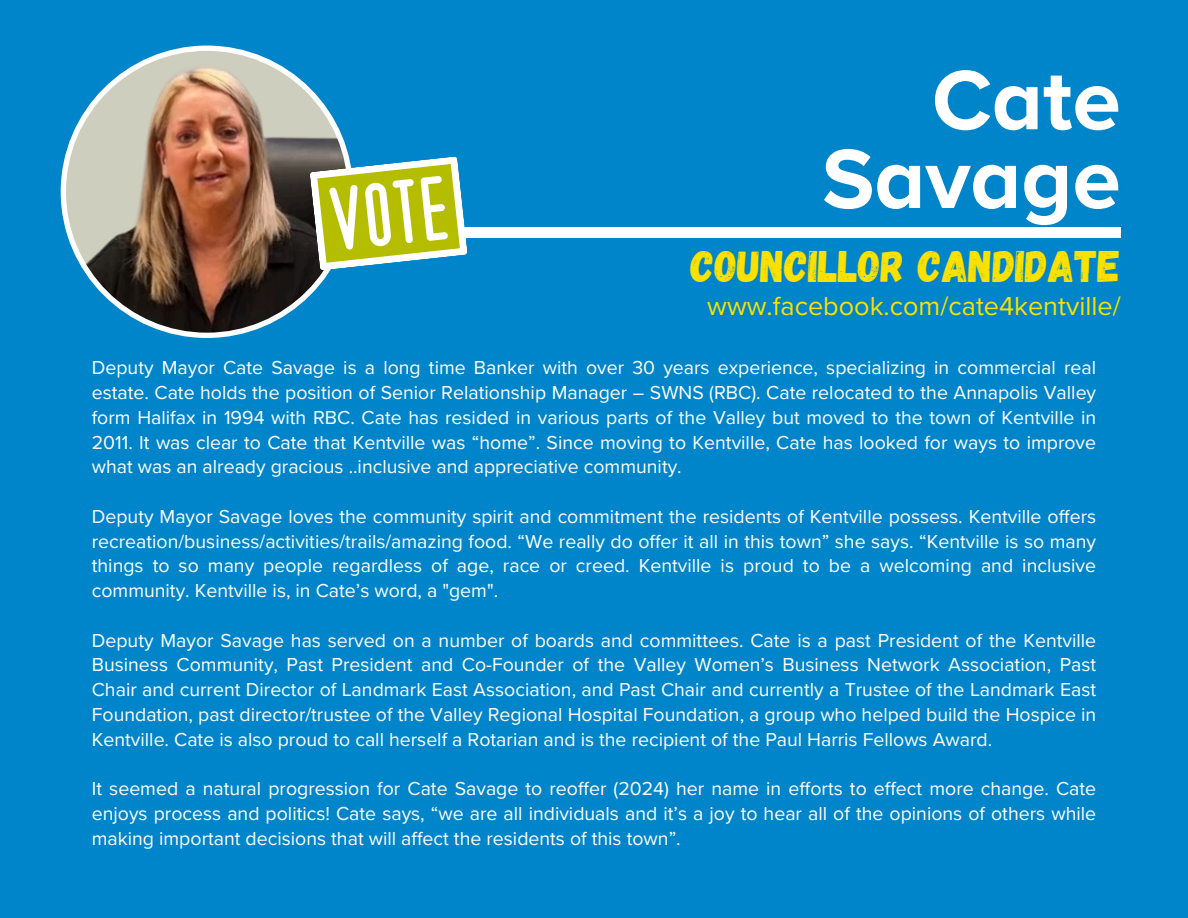
<style>
.page{position:relative;width:1188px;height:918px;background:#0085ca}
.page>*{position:absolute;margin:0;border:0;box-sizing:border-box;transform-origin:0 0}
.t1{font:700 87.3px/78.8px "Proxima Nova A";color:#fff;text-align:right}
.t2{font:44.1px "Gagalin";color:#fae100}
.t3{font:27px "Proxima Nova";color:#fae100}
.t4{font:19.5px/24.8px "Proxima Nova";color:#fff;text-align:justify}
</style>
<div class="page">
<div style="left:283px;top:228px;width:838px;height:10px;background:#fff"></div>
<img style="left:61px;top:46px;width:288px;height:292px">
<svg style="left:310px;top:156px;width:158px;height:115px"></svg>
<p class="t1" style="left:822px;top:65px;width:300px">Cate<br>Savage</p>
<p class="t2" style="left:691px;top:238px;width:431px">COUNCILLOR CANDIDATE</p>
<p class="t3" style="left:707px;top:294px;width:415px">www.facebook.com/cate4kentville/</p>
<p class="t4" style="left:92px;top:356px;width:1006px">Deputy Mayor Cate Savage is a long time Banker with over 30 years experience, specializing in commercial real estate. Cate holds the position of Senior Relationship Manager – SWNS (RBC). Cate relocated to the Annapolis Valley form Halifax in 1994 with RBC. Cate has resided in various parts of the Valley but moved to the town of Kentville in 2011. It was clear to Cate that Kentville was “home”. Since moving to Kentville, Cate has looked for ways to improve what was an already gracious ..inclusive and appreciative community.</p>
<h1 class="t4" style="left:92px;top:505px;width:1006px">Deputy Mayor Savage loves the community spirit and commitment the residents of Kentville possess. Kentville offers recreation/business/activities/trails/amazing food. “We really do offer it all in this town” she says. “Kentville is so many things to so many people regardless of age, race or creed. Kentville is proud to be a welcoming and inclusive community. Kentville is, in Cate’s word, a "gem".</h1>
<p class="t4" style="left:92px;top:629px;width:1006px">Deputy Mayor Savage has served on a number of boards and committees. Cate is a past President of the Kentville Business Community, Past President and Co-Founder of the Valley Women’s Business Network Association, Past Chair and current Director of Landmark East Association, and Past Chair and currently a Trustee of the Landmark East Foundation, past director/trustee of the Valley Regional Hospital Foundation, a group who helped build the Hospice in Kentville. Cate is also proud to call herself a Rotarian and is the recipient of the Paul Harris Fellows Award.</p>
<h2 class="t4" style="left:92px;top:777px;width:1006px">It seemed a natural progression for Cate Savage to reoffer (2024) her name in efforts to effect more change. Cate enjoys process and politics! Cate says, “we are all individuals and it’s a joy to hear all of the opinions of others while making important decisions that will affect the residents of this town”.</h2>
</div>
